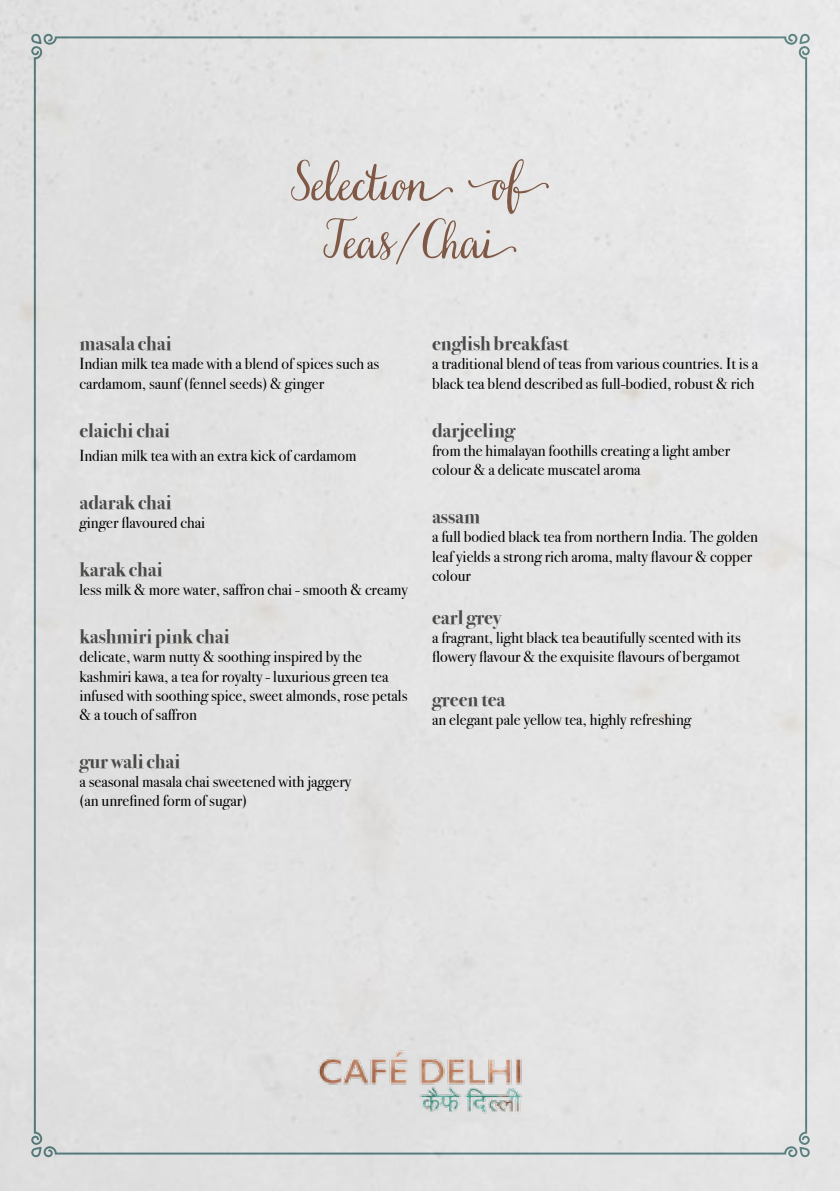
<style>
.page{position:relative;width:840px;height:1191px;background:#fff}
.page>*{position:absolute;margin:0;border:0;box-sizing:border-box;transform-origin:0 0}
.t1{font:50px/58px "Very Berry Pro";color:#7f5945;text-align:center}
.t2{font:700 20px "Bodoni Svty Two ITCTT";color:#4a4a49}
.t3{font:16px/19.2px "Bodoni Svty Two ITCTT";color:#000}
</style>
<div class="page">
<div style="left:0;top:0;width:839px;height:1191px;background:#e3e3e3"></div>
<img style="left:302px;top:1038px;width:236px;height:121px">
<h1 class="t1" style="left:290px;top:156px;width:261px">Selection of<br>Teas/Chai</h1>
<p class="t2" style="left:79px;top:327px;width:94px">masala chai</p>
<p class="t3" style="left:79px;top:353px;width:301px">Indian milk tea made with a blend of spices such as cardamom, saunf (fennel seeds) &amp; ginger</p>
<p class="t2" style="left:79px;top:413px;width:92px">elaichi chai</p>
<p class="t3" style="left:79px;top:444px;width:278px">Indian milk tea with an extra kick of cardamom</p>
<p class="t2" style="left:79px;top:485px;width:94px">adarak chai</p>
<p class="t3" style="left:79px;top:511px;width:127px">ginger flavoured chai</p>
<p class="t2" style="left:79px;top:552px;width:85px">karak chai</p>
<p class="t3" style="left:79px;top:578px;width:330px">less milk &amp; more water, saffron chai - smooth &amp; creamy</p>
<p class="t2" style="left:79px;top:620px;width:152px">kashmiri pink chai</p>
<p class="t3" style="left:79px;top:645px;width:329px">delicate, warm nutty &amp; soothing inspired by the kashmiri kawa, a tea for royalty - luxurious green tea infused with soothing spice, sweet almonds, rose petals &amp; a touch of saffron</p>
<p class="t2" style="left:79px;top:744px;width:102px">gur wali chai</p>
<p class="t3" style="left:79px;top:770px;width:273px">a seasonal masala chai sweetened with jaggery (an unrefined form of sugar)</p>
<p class="t2" style="left:432px;top:327px;width:138px">english breakfast</p>
<p class="t3" style="left:432px;top:353px;width:327px">a traditional blend of teas from various countries. It is a black tea blend described as full-bodied, robust &amp; rich</p>
<p class="t2" style="left:432px;top:413px;width:84px">darjeeling</p>
<p class="t3" style="left:432px;top:439px;width:299px">from the himalayan foothills creating a light amber colour &amp; a delicate muscatel aroma</p>
<p class="t2" style="left:432px;top:500px;width:49px">assam</p>
<p class="t3" style="left:432px;top:525px;width:327px">a full bodied black tea from northern India. The golden leaf yields a strong rich aroma, malty flavour &amp; copper colour</p>
<p class="t2" style="left:432px;top:600px;width:70px">earl grey</p>
<p class="t3" style="left:432px;top:626px;width:310px">a fragrant, light black tea beautifully scented with its flowery flavour &amp; the exquisite flavours of bergamot</p>
<p class="t2" style="left:432px;top:682px;width:75px">green tea</p>
<p class="t3" style="left:432px;top:708px;width:261px">an elegant pale yellow tea, highly refreshing</p>
</div>
